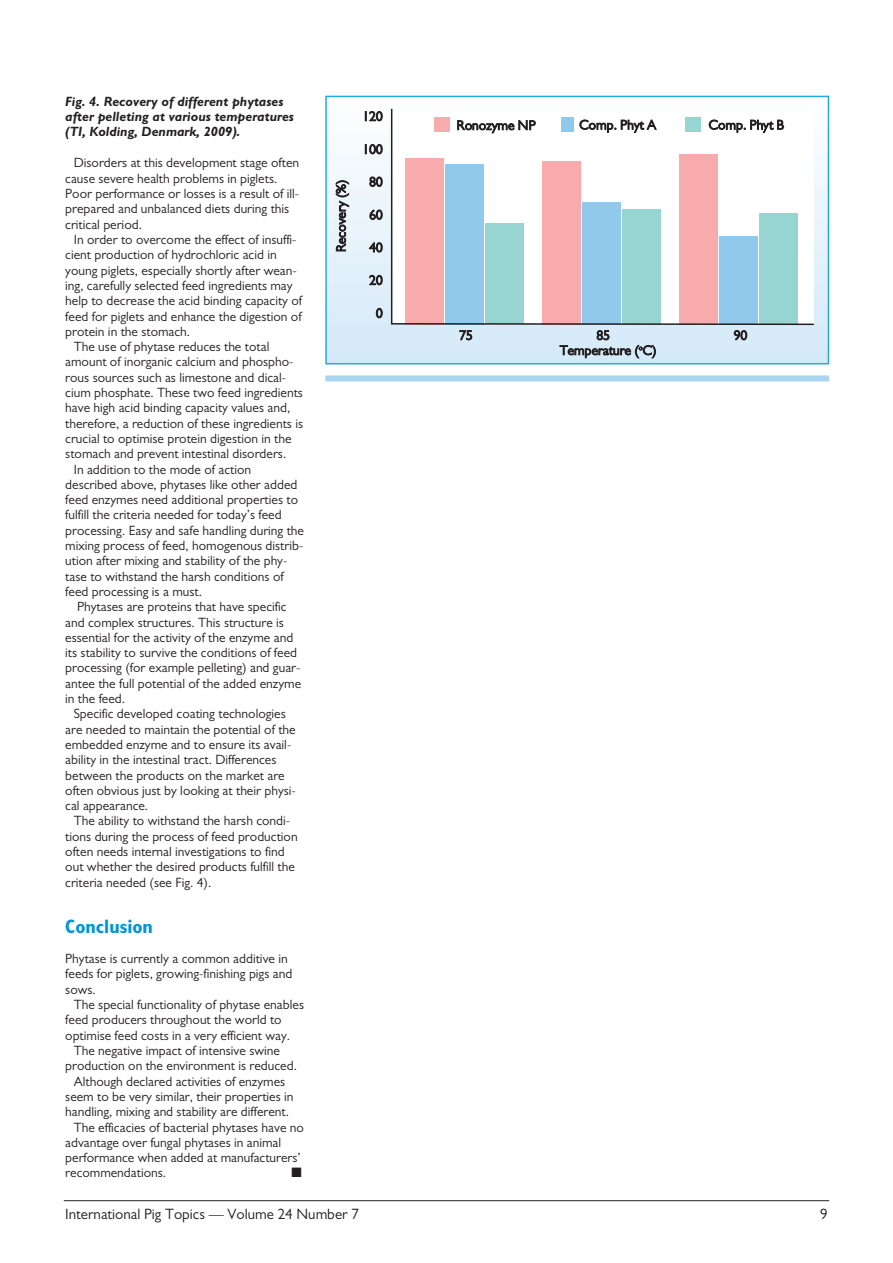
<style>
.page{position:relative;width:893px;height:1263px;background:#fff}
.page>*{position:absolute;margin:0;border:0;box-sizing:border-box;transform-origin:0 0}
.t1{font:700 condensed 19.5px "Gill Sans";color:#0095d9}
.t2{font:15px "Gill Sans";color:#231f20}
.t3{font:13.5px/15.3px "Gill Sans";color:#231f20}
.t4{font:italic 700 13.5px/15px "Gill Sans";color:#231f20}
.t5{font:13.5px "Zapf Dingbats ITC";color:#231f20}
</style>
<div class="page">
<hr style="left:64px;top:1200px;width:765px;height:1px;background:#231f20">
<div style="left:327px;top:97px;width:501px;height:266px;background:linear-gradient(to bottom,#fefefe,#d4e9f8)"></div>
<div style="left:325px;top:96px;width:504px;height:268px;border:2px solid #22abe2"></div>
<svg style="left:390px;top:107px;width:425px;height:219px"></svg>
<div style="left:434px;top:118px;width:16px;height:14px;background:#f8abad"></div>
<div style="left:686px;top:118px;width:15px;height:14px;background:#96d5d2"></div>
<div style="left:561px;top:118px;width:13px;height:14px;background:#91c9ed"></div>
<div style="left:325px;top:375px;width:504px;height:6px;background:#aad5f1"></div>
<p class="t4" style="left:65px;top:96px;width:230px">Fig. 4. Recovery of different phytases after pelleting at various temperatures (TI, Kolding, Denmark, 2009).</p>
<p class="t3" style="left:65px;top:157px;width:235px;text-indent:9px">Disorders at this development stage often cause severe health problems in piglets.<br>Poor performance or losses is a result of ill&shy;prepared and unbalanced diets during this critical period.</p>
<p class="t3" style="left:74px;top:233px;width:224px">In order to overcome the effect of insuffi-</p>
<p class="t3" style="left:65px;top:249px;width:213px">cient production of hydrochloric acid in</p>
<p class="t3" style="left:65px;top:264px;width:233px">young piglets, especially shortly after wean-</p>
<p class="t3" style="left:65px;top:279px;width:229px">ing, carefully selected feed ingredients may</p>
<p class="t3" style="left:65px;top:294px;width:238px">help to decrease the acid binding capacity of</p>
<p class="t3" style="left:65px;top:310px;width:238px">feed for piglets and enhance the digestion of</p>
<p class="t3" style="left:65px;top:325px;width:126px">protein in the stomach.</p>
<p class="t3" style="left:74px;top:340px;width:197px">The use of phytase reduces the total</p>
<p class="t3" style="left:65px;top:356px;width:230px">amount of inorganic calcium and phospho-</p>
<p class="t3" style="left:65px;top:371px;width:222px">rous sources such as limestone and dical-</p>
<p class="t3" style="left:65px;top:386px;width:239px">cium phosphate. These two feed ingredients</p>
<p class="t3" style="left:65px;top:402px;width:226px">have high acid binding capacity values and,</p>
<p class="t3" style="left:65px;top:417px;width:239px">therefore, a reduction of these ingredients is</p>
<p class="t3" style="left:65px;top:432px;width:228px">crucial to optimise protein digestion in the</p>
<p class="t3" style="left:65px;top:447px;width:222px">stomach and prevent intestinal disorders.</p>
<p class="t3" style="left:74px;top:463px;width:179px">In addition to the mode of action</p>
<p class="t3" style="left:65px;top:478px;width:234px">described above, phytases like other added</p>
<p class="t3" style="left:65px;top:493px;width:234px">feed enzymes need additional properties to</p>
<p class="t3" style="left:65px;top:509px;width:218px">fulfill the criteria needed for today’s feed</p>
<p class="t3" style="left:65px;top:524px;width:240px">processing. Easy and safe handling during the</p>
<p class="t3" style="left:65px;top:539px;width:240px">mixing process of feed, homogenous distrib-</p>
<p class="t3" style="left:65px;top:554px;width:224px">ution after mixing and stability of the phy-</p>
<p class="t3" style="left:65px;top:570px;width:220px">tase to withstand the harsh conditions of</p>
<p class="t3" style="left:65px;top:585px;width:138px">feed processing is a must.</p>
<p class="t3" style="left:77px;top:600px;width:211px">Phytases are proteins that have specific</p>
<p class="t3" style="left:65px;top:616px;width:220px">and complex structures. This structure is</p>
<p class="t3" style="left:65px;top:631px;width:229px">essential for the activity of the enzyme and</p>
<p class="t3" style="left:65px;top:646px;width:233px">its stability to survive the conditions of feed</p>
<p class="t3" style="left:65px;top:662px;width:237px">processing (for example pelleting) and guar-</p>
<p class="t3" style="left:65px;top:677px;width:237px">antee the full potential of the added enzyme</p>
<p class="t3" style="left:65px;top:692px;width:61px">in the feed.</p>
<p class="t3" style="left:74px;top:707px;width:214px">Specific developed coating technologies</p>
<p class="t3" style="left:65px;top:723px;width:232px">are needed to maintain the potential of the</p>
<p class="t3" style="left:65px;top:738px;width:228px">embedded enzyme and to ensure its avail-</p>
<p class="t3" style="left:65px;top:753px;width:213px">ability in the intestinal tract. Differences</p>
<p class="t3" style="left:65px;top:769px;width:221px">between the products on the market are</p>
<p class="t3" style="left:65px;top:784px;width:232px">often obvious just by looking at their physi-</p>
<p class="t3" style="left:65px;top:799px;width:84px">cal appearance.</p>
<p class="t3" style="left:74px;top:815px;width:218px">The ability to withstand the harsh condi-</p>
<p class="t3" style="left:65px;top:830px;width:234px">tions during the process of feed production</p>
<p class="t3" style="left:65px;top:845px;width:221px">often needs internal investigations to find</p>
<p class="t3" style="left:65px;top:860px;width:231px">out whether the desired products fulfill the</p>
<p class="t3" style="left:65px;top:876px;width:147px">criteria needed (see Fig. 4).</p>
<h1 class="t1" style="left:65px;top:918px;width:89px">Conclusion</h1>
<p class="t3" style="left:65px;top:952px;width:228px">Phytase is currently a common additive in feeds for piglets, growing-finishing pigs and sows.</p>
<p class="t3" style="left:74px;top:998px;width:232px">The special functionality of phytase enables</p>
<p class="t3" style="left:65px;top:1013px;width:218px">feed producers throughout the world to</p>
<p class="t3" style="left:65px;top:1029px;width:226px">optimise feed costs in a very efficient way.</p>
<p class="t3" style="left:74px;top:1044px;width:208px">The negative impact of intensive swine</p>
<p class="t3" style="left:65px;top:1059px;width:233px">production on the environment is reduced.</p>
<p class="t3" style="left:74px;top:1075px;width:213px">Although declared activities of enzymes</p>
<p class="t3" style="left:65px;top:1090px;width:230px">seem to be very similar, their properties in</p>
<p class="t3" style="left:65px;top:1105px;width:225px">handling, mixing and stability are different.</p>
<p class="t3" style="left:74px;top:1121px;width:232px">The efficacies of bacterial phytases have no</p>
<p class="t3" style="left:65px;top:1136px;width:217px">advantage over fungal phytases in animal</p>
<p class="t3" style="left:65px;top:1151px;width:237px">performance when added at manufacturers’</p>
<p class="t3" style="left:65px;top:1166px;width:102px">recommendations.</p>
<p class="t5" style="left:291px;top:1165px;width:12px">■</p>
<p class="t3" style="left:335px;top:252px;width:74px;rotate:-90deg">Recovery (%)</p>
<p class="t3" style="left:362px;top:110px;width:22px">120</p>
<p class="t3" style="left:362px;top:143px;width:22px">100</p>
<p class="t3" style="left:369px;top:176px;width:15px">80</p>
<p class="t3" style="left:369px;top:209px;width:15px">60</p>
<p class="t3" style="left:369px;top:241px;width:15px">40</p>
<p class="t3" style="left:369px;top:274px;width:15px">20</p>
<p class="t3" style="left:376px;top:307px;width:8px">0</p>
<p class="t3" style="left:457px;top:119px;width:80px">Ronozyme NP</p>
<p class="t3" style="left:579px;top:119px;width:78px">Comp. Phyt A</p>
<p class="t3" style="left:709px;top:119px;width:77px">Comp. Phyt B</p>
<p class="t3" style="left:459px;top:329px;width:15px">75</p>
<p class="t3" style="left:596px;top:329px;width:15px">85</p>
<p class="t3" style="left:734px;top:329px;width:15px">90</p>
<p class="t3" style="left:560px;top:344px;width:98px">Temperature (<sup>o</sup>C)</p>
<p class="t2" style="left:65px;top:1209px;width:295px">International Pig Topics — Volume 24 Number 7</p>
<p class="t2" style="left:820px;top:1209px;width:9px">9</p>
</div>
